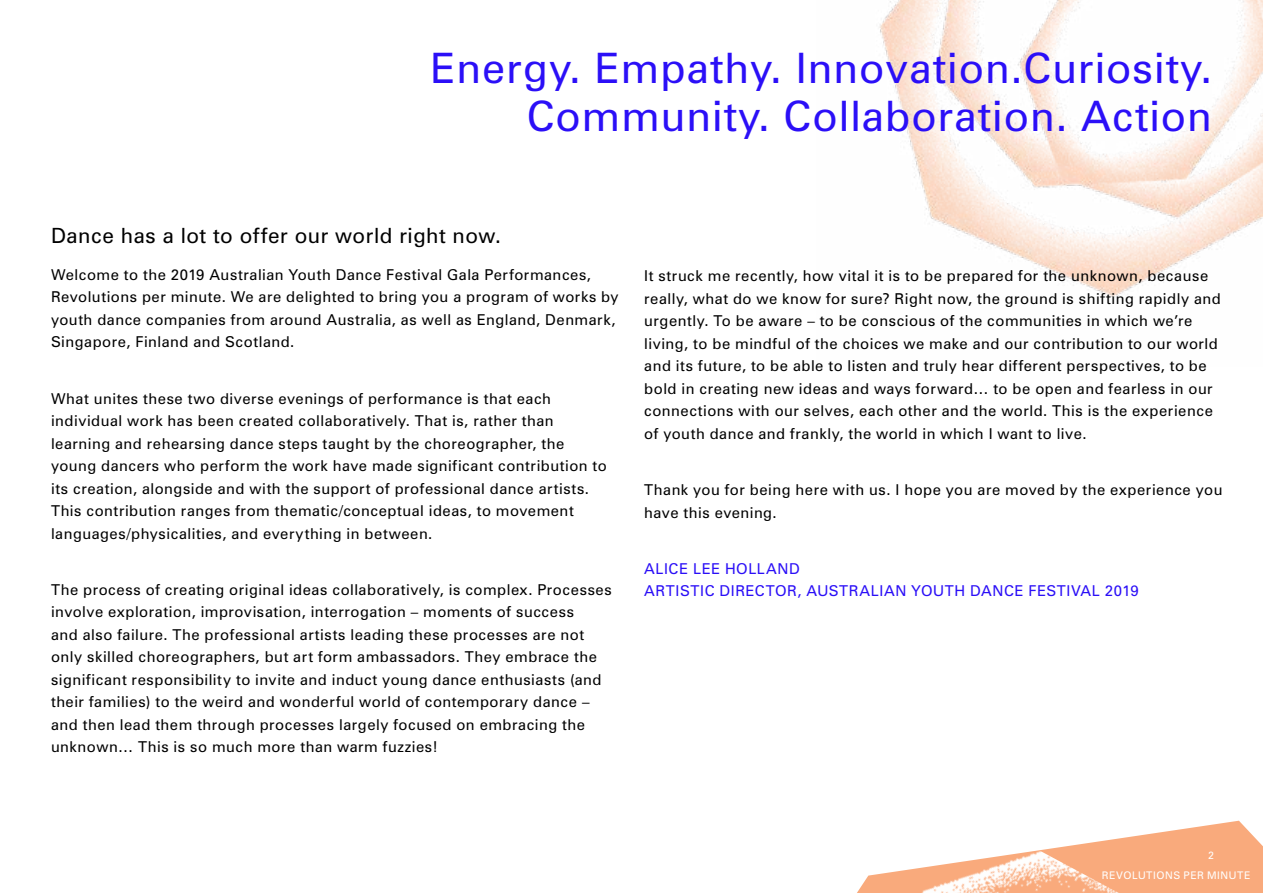
<style>
.page{position:relative;width:1263px;height:893px;background:#fff}
.page>*{position:absolute;margin:0;border:0;box-sizing:border-box;transform-origin:0 0}
.t1{font:42px/48px "Zurich BT";letter-spacing:.025em;color:#2b0ff7;text-align:right}
.t2{font:21px "Zurich BT";letter-spacing:.025em;color:#000}
.t3{font:15px/22.5px "Zurich BT";letter-spacing:.035em;color:#000}
.t4{font:15px/22.5px "Zurich BT";letter-spacing:.04em;color:#2b0ff7}
.t5{font:10.5px "Zurich BT";letter-spacing:.05em;color:#fff}
</style>
<div class="page">
<svg style="left:1035px;top:821px;width:228px;height:72px"></svg>
<img style="left:857px;top:851px;width:286px;height:42px">
<img style="left:879px;top:0;width:384px;height:297px">
<h1 class="t1" style="left:430px;top:44px;width:783px">Energy. Empathy. Innovation.Curiosity.<br>Community. Collaboration. Action</h1>
<h2 class="t2" style="left:51px;top:222px;width:451px">Dance has a lot to offer our world right now.</h2>
<p class="t3" style="left:51px;top:263px;width:569px">Welcome to the 2019 Australian Youth Dance Festival Gala Performances, Revolutions per minute. We are delighted to bring you a program of works by youth dance companies from around Australia, as well as England, Denmark, Singapore, Finland and Scotland.</p>
<p class="t3" style="left:51px;top:387px;width:557px">What unites these two diverse evenings of performance is that each individual work has been created collaboratively. That is, rather than learning and rehearsing dance steps taught by the choreographer, the young dancers who perform the work have made significant contribution to its creation, alongside and with the support of professional dance artists.<br>This contribution ranges from thematic/conceptual ideas, to movement languages/physicalities, and everything in between.</p>
<p class="t3" style="left:51px;top:578px;width:562px">The process of creating original ideas collaboratively, is complex. Processes involve exploration, improvisation, interrogation – moments of success<br>and also failure. The professional artists leading these processes are not only skilled choreographers, but art form ambassadors. They embrace the significant responsibility to invite and induct young dance enthusiasts (and their families) to the weird and wonderful world of contemporary dance – and then lead them through processes largely focused on embracing the unknown… This is so much more than warm fuzzies!</p>
<p class="t3" style="left:644px;top:265px;width:578px">It struck me recently, how vital it is to be prepared for the unknown, because really, what do we know for sure? Right now, the ground is shifting rapidly and urgently. To be aware – to be conscious of the communities in which we’re living, to be mindful of the choices we make and our contribution to our world and its future, to be able to listen and truly hear different perspectives, to be bold in creating new ideas and ways forward… to be open and fearless in our connections with our selves, each other and the world. This is the experience of youth dance and frankly, the world in which I want to live.</p>
<p class="t3" style="left:644px;top:478px;width:580px">Thank you for being here with us. I hope you are moved by the experience you have this evening.</p>
<p class="t4" style="left:644px;top:557px;width:496px">ALICE LEE HOLLAND<br>ARTISTIC DIRECTOR, AUSTRALIAN YOUTH DANCE FESTIVAL 2019</p>
<p class="t5" style="left:1208px;top:849px;width:7px">2</p>
<p class="t5" style="left:1102px;top:869px;width:150px">REVOLUTIONS PER MINUTE</p>
</div>
